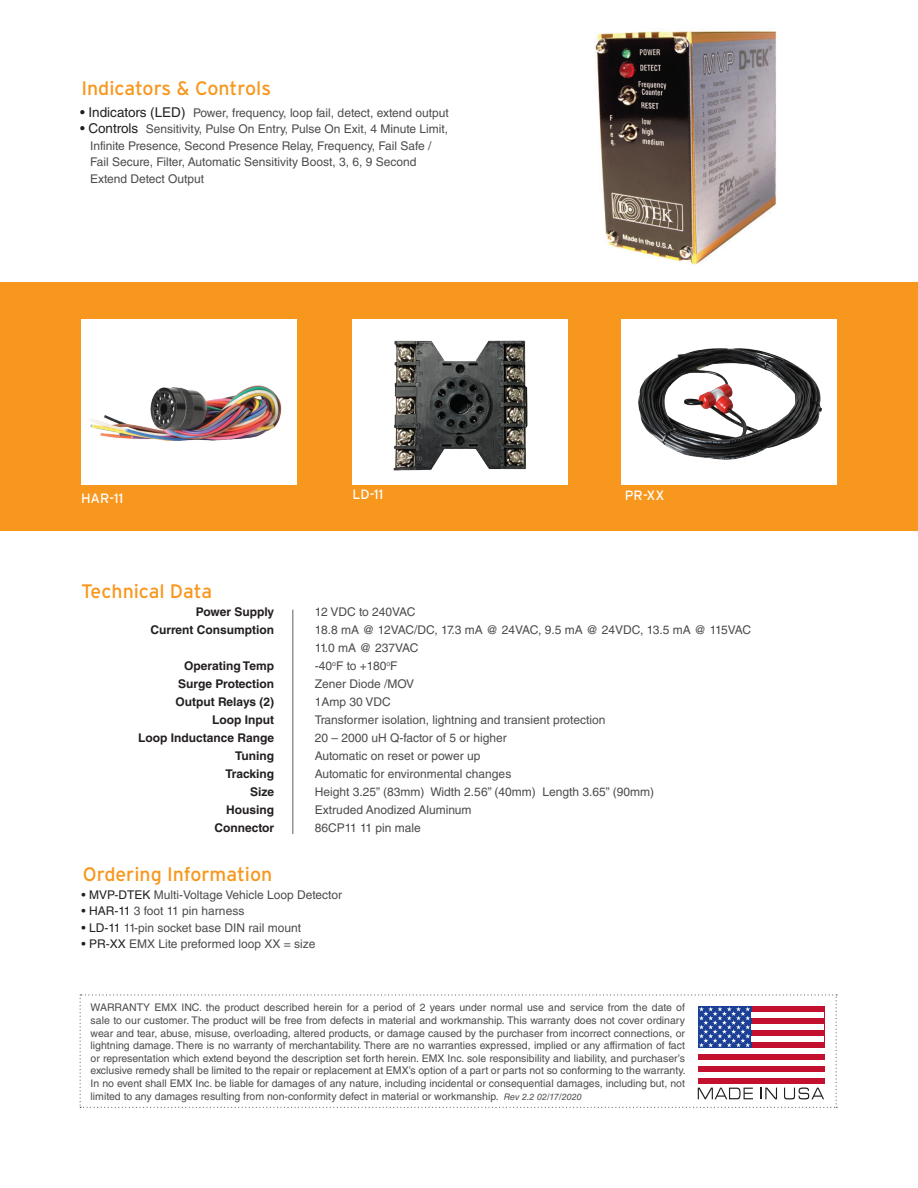
<style>
.page{position:relative;width:918px;height:1188px;background:#fff}
.page>*{position:absolute;margin:0;border:0;box-sizing:border-box;transform-origin:0 0}
.t1{font:19.5px "Interstate";color:#f7971d}
.t2{font:13.5px "Interstate";color:#fff}
.t3{font:12px/18px "Helvetica LT Std";color:#4b4c4d}
.t4{font:700 12px/18px "Helvetica LT Std";color:#231f20;text-align:right}
.t5{font:10.5px/12.6px "Helvetica LT Std";color:#4b4c4d;text-align:justify}
.s1{font-size:13.5px;color:#231f20}
.s2{color:#231f20}
.s3{font-style:italic;font-size:9px}
</style>
<div class="page">
<div style="left:0;top:283px;width:918px;height:248px;background:#f7971d"></div>
<svg style="left:80px;top:994px;width:757px;height:114px"></svg>
<img style="left:81px;top:319px;width:216px;height:165px">
<div style="left:352px;top:319px;width:216px;height:165px;background:#fff"></div>
<img style="left:393px;top:340px;width:135px;height:131px">
<img style="left:621px;top:319px;width:216px;height:165px">
<hr style="left:293px;top:610px;width:1px;height:224px;background:#5f5f62">
<img style="left:595px;top:31px;width:182px;height:234px">
<h1 class="t1" style="left:81px;top:77px;width:191px">Indicators &amp; Controls</h1>
<p class="t3" style="left:80px;top:103px;width:370px"><span class="s1">• Indicators (LED)</span> Power, frequency, loop fail, detect, extend output</p>
<p class="t3" style="left:90px;top:121px;width:360px;line-height:16.5px;text-indent:-10px"><span class="s1">• Controls</span> Sensitivity, Pulse On Entry, Pulse On Exit, 4 Minute Limit, Infinite Presence, Second Presence Relay, Frequency, Fail Safe / Fail Secure, Filter, Automatic Sensitivity Boost, 3, 6, 9 Second Extend Detect Output</p>
<p class="t2" style="left:81px;top:490px;width:44px">HAR-11</p>
<p class="t2" style="left:352px;top:487px;width:32px">LD-11</p>
<p class="t2" style="left:625px;top:488px;width:41px">PR-XX</p>
<h1 class="t1" style="left:81px;top:580px;width:133px">Technical Data</h1>
<p class="t4" style="left:151px;top:603px;width:125px">Power Supply<br>Current Consumption</p>
<p class="t4" style="left:138px;top:657px;width:138px">Operating Temp<br>Surge Protection<br>Output Relays (2)<br>Loop Input<br>Loop Inductance Range<br>Tuning<br>Tracking<br>Size<br>Housing<br>Connector</p>
<p class="t3" style="left:315px;top:603px;width:438px">12 VDC to 240VAC<br>18.8 mA @ 12VAC/DC, 17.3 mA @ 24VAC, 9.5 mA @ 24VDC, 13.5 mA @ 115VAC<br>11.0 mA @ 237VAC<br>-40<sup>o</sup>F to +180<sup>o</sup>F<br>Zener Diode /MOV<br>1Amp 30 VDC<br>Transformer isolation, lightning and transient protection<br>20 – 2000 uH Q-factor of 5 or higher<br>Automatic on reset or power up<br>Automatic for environmental changes<br>Height 3.25” (83mm) Width 2.56” (40mm) Length 3.65” (90mm)<br>Extruded Anodized Aluminum<br>86CP11 11 pin male</p>
<h1 class="t1" style="left:83px;top:864px;width:191px">Ordering Information</h1>
<p class="t3" style="left:82px;top:886px;width:262px"><span class="s2">• MVP-DTEK</span> Multi-Voltage Vehicle Loop Detector</p>
<p class="t3" style="left:82px;top:902px;width:164px"><span class="s2">• HAR-11</span> 3 foot 11 pin harness</p>
<p class="t3" style="left:82px;top:919px;width:221px"><span class="s2">• LD-11</span> 11-pin socket base DIN rail mount</p>
<p class="t3" style="left:82px;top:935px;width:235px"><span class="s2">• PR-XX</span> EMX Lite preformed loop XX = size</p>
<p class="t5" style="left:91px;top:1001px;width:597px">WARRANTY EMX INC. the product described herein for a period of 2 years under normal use and service from the date of sale to our customer. The product will be free from defects in material and workmanship. This warranty does not cover ordinary wear and tear, abuse, misuse, overloading, altered products, or damage caused by the purchaser from incorrect connections, or lightning damage. There is no warranty of merchantability. There are no warranties expressed, implied or any affirmation of fact or representation which extend beyond the description set forth herein. EMX Inc. sole responsibility and liability, and purchaser’s exclusive remedy shall be limited to the repair or replacement at EMX’s option of a part or parts not so conforming to the warranty.<br>In no event shall EMX Inc. be liable for damages of any nature, including incidental or consequential damages, including but, not limited to any damages resulting from non-conformity defect in material or workmanship. <span class="s3">Rev 2.2 02/17/2020</span></p>
</div>
